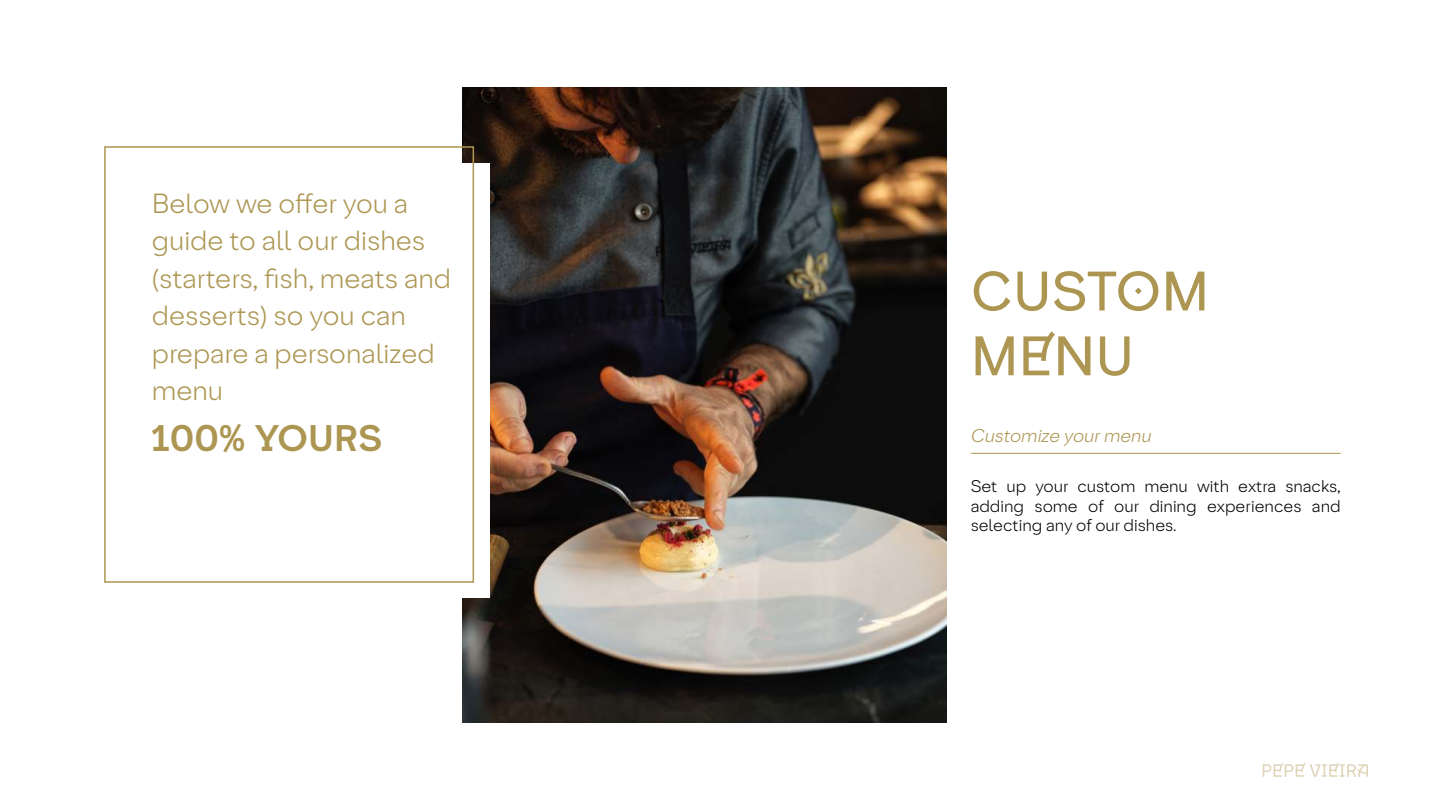
<style>
.page{position:relative;width:1440px;height:810px;background:#fff}
.page>*{position:absolute;margin:0;border:0;box-sizing:border-box;transform-origin:0 0}
.t1{font:54px/64.8px "Vieira";color:#ac9652}
.t2{font:700 36px "Vieira";color:#ac9652}
.t3{font:300 27px/37.5px "Vieira";color:#ac9652}
.t4{font:italic 300 18px "Vieira";color:#ac9652}
.t5{font:300 16.5px/19.8px "Vieira";color:#000;text-align:justify}
</style>
<div class="page">
<svg style="left:1263px;top:763px;width:105px;height:14px"></svg>
<hr style="left:971px;top:453px;width:370px;height:1px;background:#ac9652">
<img style="left:463px;top:88px;width:483px;height:634px">
<div style="left:120px;top:163px;width:370px;height:435px;background:#fff"></div>
<div style="left:104px;top:146px;width:370px;height:437px;border:2px solid #ac9652"></div>
<p class="t3" style="left:152px;top:185px;width:301px">Below we offer you a guide to all our dishes (starters, fish, meats and desserts) so you can prepare a personalized menu</p>
<h2 class="t2" style="left:152px;top:423px;width:232px">100% YOURS</h2>
<h1 class="t1" style="left:971px;top:259px;width:240px">CUSTOM<br>MENU</h1>
<p class="t4" style="left:971px;top:429px;width:183px">Customize your menu</p>
<p class="t5" style="left:971px;top:476px;width:371px">Set up your custom menu with extra snacks, adding some of our dining experiences and selecting any of our dishes.</p>
</div>
